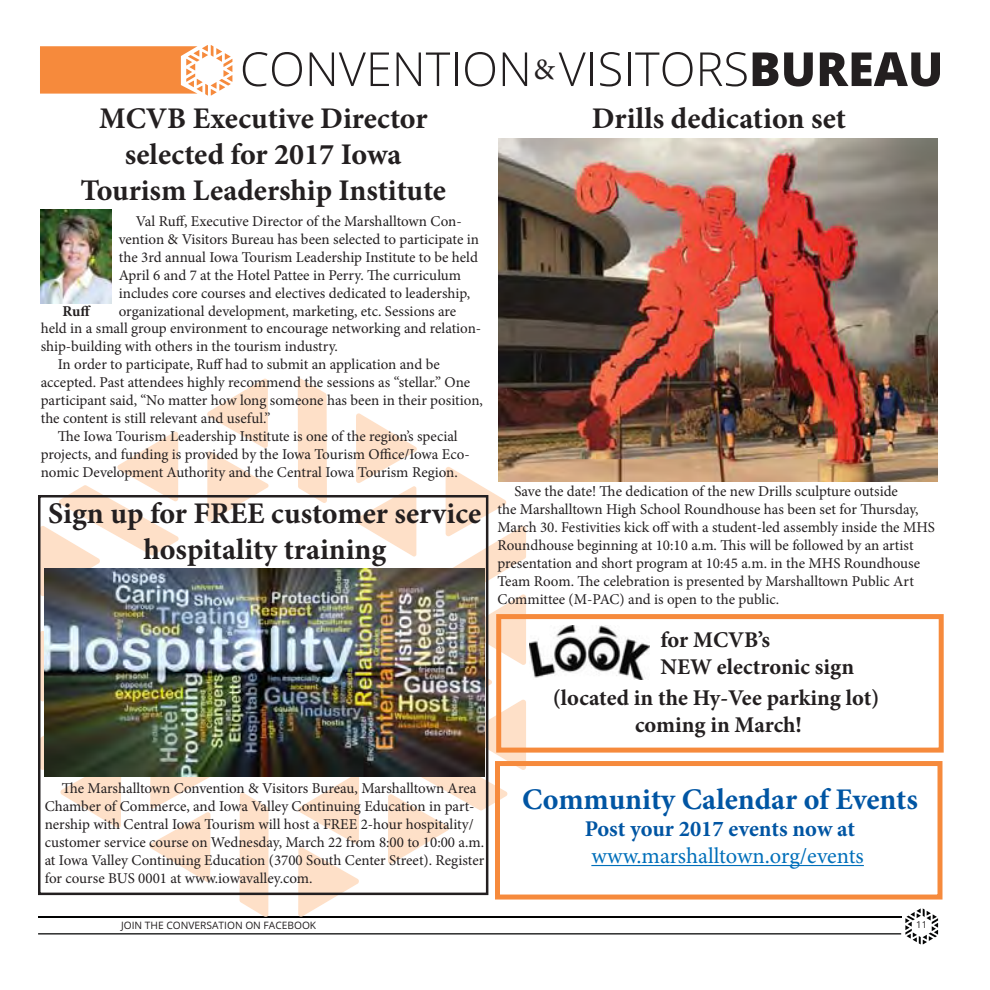
<style>
.page{position:relative;width:990px;height:990px;background:#fff}
.page>*{position:absolute;margin:0;border:0;box-sizing:border-box;transform-origin:0 0}
.t1{font:700 30px/36px "Minion Pro";color:#231f20;text-align:center}
.t2{font:700 30px "Minion Pro";color:#0055a3}
.t3{font:30px "Minion Pro";color:#231f20}
.t4{font:700 22.5px/27px "Minion Pro";color:#231f20}
.t5{font:22.5px "Minion Pro";color:#006fba}
.t6{font:700 22.5px "Minion Pro";color:#0055a3}
.t7{font:15px/18px "Minion Pro";color:#231f20}
.t8{font:700 15px "Minion Pro";color:#231f20}
.t9{font:10.25px "Open Sans";color:#231f20}
.t10{font:9.5px "Open Sans";color:#231f20}
</style>
<div class="page">
<hr style="left:38px;top:916px;width:863px;height:2px;background:#010202">
<hr style="left:38px;top:933px;width:863px;height:1px;background:#010202">
<svg style="left:905px;top:909px;width:33px;height:35px"></svg>
<svg style="left:40px;top:379px;width:229px;height:538px"></svg>
<svg style="left:297px;top:379px;width:229px;height:538px"></svg>
<svg style="left:40px;top:45px;width:192px;height:51px"></svg>
<svg style="left:243px;top:52px;width:59px;height:34px"></svg>
<svg style="left:310px;top:53px;width:79px;height:33px"></svg>
<svg style="left:397px;top:53px;width:53px;height:33px"></svg>
<hr style="left:455px;top:53px;width:2px;height:33px;background:#231f20">
<svg style="left:465px;top:52px;width:30px;height:34px"></svg>
<svg style="left:503px;top:53px;width:24px;height:33px"></svg>
<svg style="left:559px;top:53px;width:27px;height:33px"></svg>
<hr style="left:591px;top:53px;width:2px;height:33px;background:#231f20">
<svg style="left:600px;top:52px;width:21px;height:34px"></svg>
<hr style="left:628px;top:53px;width:2px;height:33px;background:#231f20">
<svg style="left:635px;top:52px;width:58px;height:34px"></svg>
<svg style="left:700px;top:52px;width:47px;height:34px"></svg>
<svg style="left:753px;top:53px;width:25px;height:33px"></svg>
<svg style="left:784px;top:53px;width:29px;height:33px"></svg>
<svg style="left:820px;top:52px;width:120px;height:34px"></svg>
<div style="left:38px;top:495px;width:450px;height:400px;border:2px solid #231f20"></div>
<img style="left:45px;top:568px;width:440px;height:208px">
<img style="left:499px;top:139px;width:439px;height:343px">
<img style="left:41px;top:210px;width:70px;height:94px">
<div style="left:495px;top:761px;width:447px;height:139px;border:5px solid #f68a3c"></div>
<hr style="left:591px;top:865px;width:273px;height:1px;background:#006fba">
<img style="left:530px;top:626px;width:119px;height:53px">
<div style="left:496px;top:614px;width:448px;height:139px;border:5px solid #f68a3c"></div>
<h1 class="t1" style="left:81px;top:103px;width:367px">MCVB Executive Director selected for 2017 Iowa<br>Tourism Leadership Institute</h1>
<p class="t7" style="left:136px;top:213px;width:327px">Val Ruff, Executive Director of the Marshalltown Con-</p>
<p class="t7" style="left:119px;top:231px;width:362px">vention &amp; Visitors Bureau has been selected to participate in</p>
<p class="t7" style="left:119px;top:249px;width:361px">the 3rd annual Iowa Tourism Leadership Institute to be held</p>
<p class="t7" style="left:119px;top:267px;width:344px">April 6 and 7 at the Hotel Pattee in Perry. The curriculum</p>
<p class="t7" style="left:119px;top:285px;width:353px">includes core courses and electives dedicated to leadership,</p>
<p class="t7" style="left:119px;top:303px;width:339px">organizational development, marketing, etc. Sessions are</p>
<p class="t7" style="left:41px;top:320px;width:442px">held in a small group environment to encourage networking and relation-</p>
<p class="t7" style="left:41px;top:338px;width:299px">ship-building with others in the tourism industry.</p>
<p class="t7" style="left:58px;top:356px;width:384px">In order to participate, Ruff had to submit an application and be</p>
<p class="t7" style="left:41px;top:374px;width:431px">accepted. Past attendees highly recommend the sessions as “stellar.” One</p>
<p class="t7" style="left:41px;top:392px;width:444px">participant said, “No matter how long someone has been in their position,</p>
<p class="t7" style="left:41px;top:410px;width:231px">the content is still relevant and useful.”</p>
<p class="t7" style="left:58px;top:428px;width:402px">The Iowa Tourism Leadership Institute is one of the region’s special</p>
<p class="t7" style="left:41px;top:446px;width:431px">projects, and funding is provided by the Iowa Tourism Office/Iowa Eco-</p>
<p class="t7" style="left:41px;top:464px;width:419px">nomic Development Authority and the Central Iowa Tourism Region.</p>
<p class="t8" style="left:62px;top:306px;width:30px">Ruff</p>
<h1 class="t1" style="left:48px;top:498px;width:435px">Sign up for FREE customer service hospitality training</h1>
<h1 class="t3" style="left:534px;top:58px;width:23px">&amp;</h1>
<h1 class="t1" style="left:592px;top:103px;width:256px">Drills dedication set</h1>
<p class="t7" style="left:498px;top:484px;width:439px;text-indent:17px">Save the date! The dedication of the new Drills sculpture outside<br>the Marshalltown High School Roundhouse has been set for Thursday, March 30. Festivities kick off with a student-led assembly inside the MHS Roundhouse beginning at 10:10 a.m. This will be followed by an artist presentation and short program at 10:45 a.m. in the MHS Roundhouse Team Room. The celebration is presented by Marshalltown Public Art Committee (M-PAC) and is open to the public.</p>
<h2 class="t4" style="left:660px;top:629px;width:195px">for MCVB’s<br>NEW electronic sign</h2>
<h2 class="t4" style="left:553px;top:686px;width:328px;text-align:center">(located in the Hy-Vee parking lot) coming in March!</h2>
<p class="t7" style="left:45px;top:781px;width:441px;text-indent:17px">The Marshalltown Convention &amp; Visitors Bureau, Marshalltown Area Chamber of Commerce, and Iowa Valley Continuing Education in part&shy;nership with Central Iowa Tourism will host a FREE 2-hour hospitality/ customer service course on Wednesday, March 22 from 8:00 to 10:00 a.m. at Iowa Valley Continuing Education (3700 South Center Street). Register for course BUS 0001 at www.iowavalley.com.</p>
<h1 class="t2" style="left:522px;top:788px;width:397px">Community Calendar of Events</h1>
<h2 class="t6" style="left:585px;top:820px;width:272px">Post your 2017 events now at</h2>
<h2 class="t5" style="left:591px;top:847px;width:274px">www.marshalltown.org/events</h2>
<p class="t9" style="left:121px;top:921px;width:197px">JOIN THE CONVERSATION ON FACEBOOK</p>
<p class="t10" style="left:916px;top:921px;width:12px">11</p>
</div>
